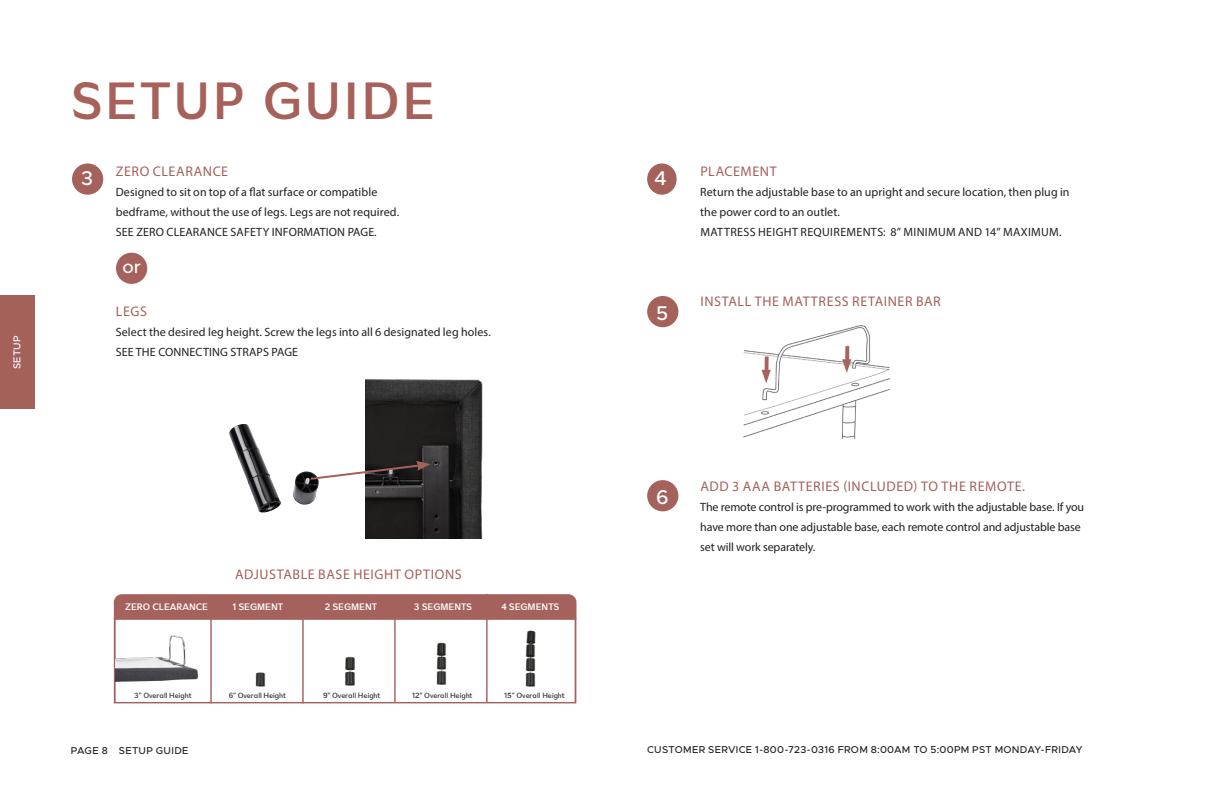
<style>
.page{position:relative;width:1224px;height:792px;background:#fff}
.page>*{position:absolute;margin:0;border:0;box-sizing:border-box;transform-origin:0 0}
.t1{font:700 50px "Stark";letter-spacing:.055em;color:#a5615a}
.t2{font:500 20px "Metropolis";color:#fff}
.t3{font:500 18px "Metropolis";color:#fff}
.t4{font:14px "Myriad Pro";letter-spacing:.045em;color:#a3615a}
.t5{font:12px/20px "Myriad Pro";letter-spacing:.005em;color:#231f20}
.t6{font:12px "Myriad Pro";letter-spacing:.03em;color:#231f20}
.t7{font:500 10px "Metropolis";letter-spacing:.03em;color:#231f20}
.t8{font:500 10px "Metropolis";color:#fff}
.t9{font:700 9px "Stark";letter-spacing:.005em;color:#fff}
.t10{font:700 7.2px "Stark";letter-spacing:-.02em;color:#3e3e3e}
</style>
<div class="page">
<img style="left:743px;top:325px;width:147px;height:114px">
<div style="left:116px;top:253px;width:31px;height:31px;background:#a5625c;border-radius:50%"></div>
<div style="left:72px;top:163px;width:31px;height:32px;background:#a5625c;border-radius:50%"></div>
<div style="left:647px;top:296px;width:31px;height:31px;background:#a5625c;border-radius:50%"></div>
<div style="left:647px;top:163px;width:30px;height:32px;background:#a5625c;border-radius:50%"></div>
<div style="left:647px;top:480px;width:31px;height:31px;background:#a5625c;border-radius:50%"></div>
<img style="left:255px;top:672px;width:11px;height:15px">
<img style="left:345px;top:656px;width:10px;height:30px">
<img style="left:436px;top:642px;width:11px;height:43px">
<img style="left:525px;top:630px;width:11px;height:57px">
<hr style="left:210px;top:607px;width:2px;height:96px;background:#a5625c">
<hr style="left:302px;top:613px;width:2px;height:90px;background:#a5625c">
<hr style="left:394px;top:618px;width:2px;height:85px;background:#a5625c">
<hr style="left:486px;top:594px;width:2px;height:109px;background:#a5625c">
<svg style="left:114px;top:594px;width:463px;height:26px;background:#a6645e"></svg>
<hr style="left:114px;top:617px;width:2px;height:86px;background:#a5625c">
<hr style="left:575px;top:619px;width:1px;height:84px;background:#a5625c">
<hr style="left:114px;top:702px;width:462px;height:1px;background:#a5625c">
<img style="left:116px;top:635px;width:88px;height:69px">
<img style="left:365px;top:379px;width:118px;height:159px">
<img style="left:229px;top:424px;width:90px;height:89px">
<svg style="left:309px;top:461px;width:122px;height:20px"></svg>
<div style="left:0;top:295px;width:35px;height:114px;background:#a3615a"></div>
<p class="t8" style="left:11px;top:369px;width:34px;rotate:-90deg">SETUP</p>
<p class="t1" style="left:72px;top:70px;width:364px">SETUP GUIDE</p>
<p class="t2" style="left:81px;top:166px;width:13px">3</p>
<p class="t4" style="left:116px;top:162px;width:114px">ZERO CLEARANCE</p>
<p class="t5" style="left:116px;top:181px;width:263px">Designed to sit on top of a flat surface or compatible</p>
<p class="t5" style="left:116px;top:201px;width:285px">bedframe, without the use of legs. Legs are not required.</p>
<p class="t5" style="left:116px;top:221px;width:262px">SEE ZERO CLEARANCE SAFETY INFORMATION PAGE.</p>
<p class="t3" style="left:122px;top:256px;width:20px">or</p>
<p class="t4" style="left:116px;top:302px;width:33px">LEGS</p>
<p class="t5" style="left:116px;top:321px;width:377px">Select the desired leg height. Screw the legs into all 6 designated leg holes.</p>
<p class="t5" style="left:116px;top:341px;width:184px">SEE THE CONNECTING STRAPS PAGE</p>
<p class="t4" style="left:235px;top:566px;width:228px">ADJUSTABLE BASE HEIGHT OPTIONS</p>
<p class="t9" style="left:125px;top:601px;width:84px">ZERO CLEARANCE</p>
<p class="t9" style="left:232px;top:601px;width:52px">1 SEGMENT</p>
<p class="t9" style="left:325px;top:601px;width:54px">2 SEGMENT</p>
<p class="t9" style="left:414px;top:601px;width:60px">3 SEGMENTS</p>
<p class="t9" style="left:501px;top:601px;width:59px">4 SEGMENTS</p>
<p class="t10" style="left:134px;top:691px;width:59px">3” Overall Height</p>
<p class="t10" style="left:229px;top:691px;width:59px">6” Overall Height</p>
<p class="t10" style="left:323px;top:691px;width:59px">9” Overall Height</p>
<p class="t10" style="left:412px;top:691px;width:62px">12” Overall Height</p>
<p class="t10" style="left:504px;top:691px;width:62px">15” Overall Height</p>
<p class="t2" style="left:654px;top:166px;width:14px">4</p>
<p class="t2" style="left:656px;top:300px;width:14px">5</p>
<p class="t4" style="left:700px;top:162px;width:78px">PLACEMENT</p>
<p class="t5" style="left:700px;top:181px;width:371px">Return the adjustable base to an upright and secure location, then plug in the power cord to an outlet.</p>
<p class="t6" style="left:700px;top:224px;width:363px">MATTRESS HEIGHT REQUIREMENTS: 8” MINIMUM AND 14” MAXIMUM.</p>
<p class="t4" style="left:700px;top:293px;width:242px">INSTALL THE MATTRESS RETAINER BAR</p>
<p class="t2" style="left:656px;top:484px;width:14px">6</p>
<p class="t4" style="left:700px;top:477px;width:326px">ADD 3 AAA BATTERIES (INCLUDED) TO THE REMOTE.</p>
<p class="t5" style="left:700px;top:497px;width:386px">The remote control is pre-programmed to work with the adjustable base. If you have more than one adjustable base, each remote control and adjustable base set will work separately.</p>
<p class="t7" style="left:71px;top:744px;width:38px">PAGE 8</p>
<p class="t7" style="left:647px;top:743px;width:437px">CUSTOMER SERVICE 1-800-723-0316 FROM 8:00AM TO 5:00PM PST MONDAY-FRIDAY</p>
<p class="t7" style="left:119px;top:744px;width:71px">SETUP GUIDE</p>
</div>
